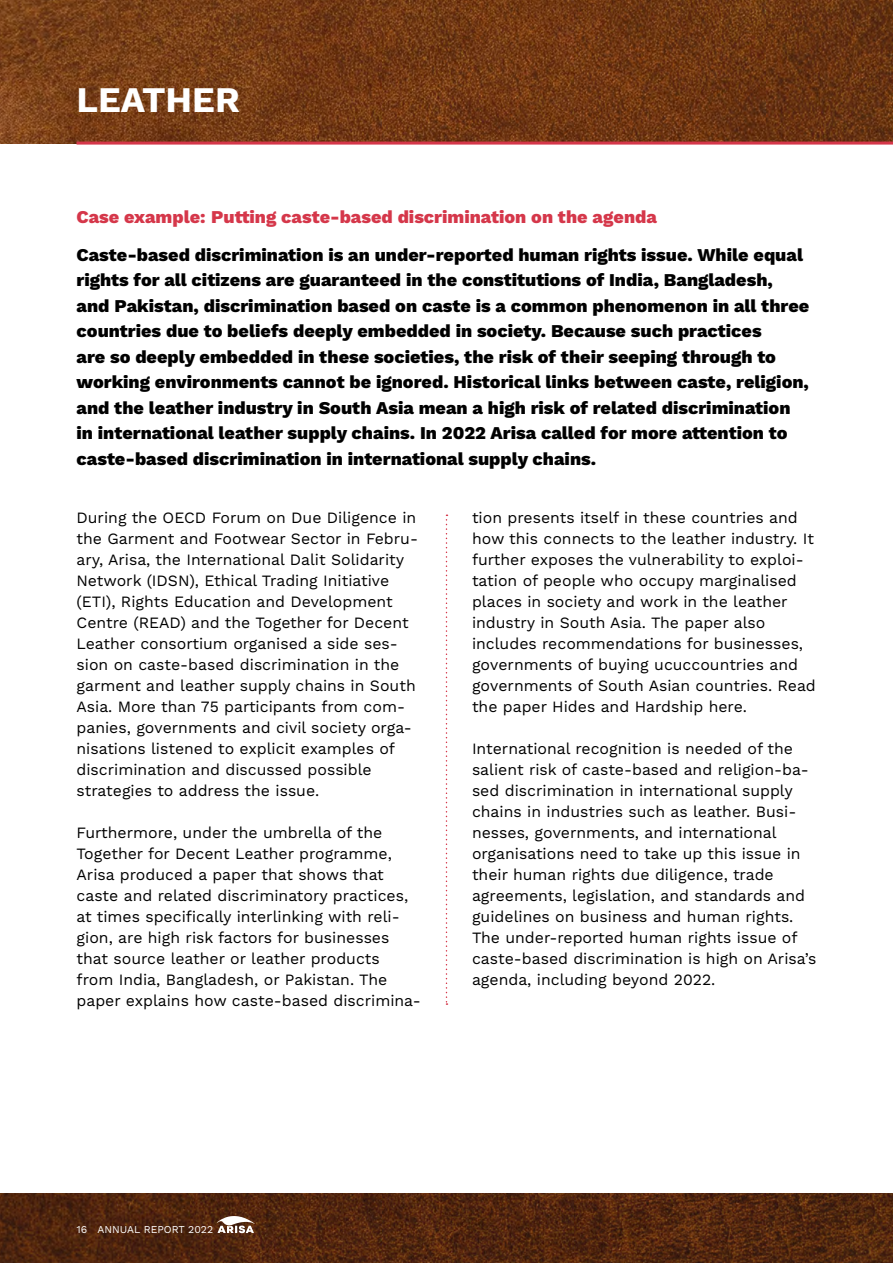
<style>
.page{position:relative;width:893px;height:1263px;background:#fff}
.page>*{position:absolute;margin:0;border:0;box-sizing:border-box;transform-origin:0 0}
.t1{font:700 36px "Work Sans";color:#fff}
.t2{font:800 18px/25.5px "Work Sans";color:#000}
.t3{font:800 18px "Work Sans";color:#d5374a}
.t4{font:15.75px/21px "Work Sans";color:#000}
.t5{font:10.5px "Work Sans";color:#fff}
</style>
<div class="page">
<img style="left:0;top:0;width:893px;height:144px">
<svg style="left:446px;top:514px;width:1px;height:491px"></svg>
<img style="left:0;top:1193px;width:893px;height:70px">
<hr style="left:77px;top:142px;width:816px;height:3px;background:#d5374a">
<svg style="left:217px;top:1216px;width:38px;height:17px"></svg>
<h1 class="t1" style="left:77px;top:79px;width:165px">LEATHER</h1>
<p class="t3" style="left:77px;top:207px;width:582px">Case example: Putting caste-based discrimination on the agenda</p>
<p class="t2" style="left:77px;top:243px;width:734px">Caste-based discrimination is an under-reported human rights issue. While equal rights for all citizens are guaranteed in the constitutions of India, Bangladesh, and Pakistan, discrimination based on caste is a common phenomenon in all three countries due to beliefs deeply embedded in society. Because such practices<br>are so deeply embedded in these societies, the risk of their seeping through to working environments cannot be ignored. Historical links between caste, religion, and the leather industry in South Asia mean a high risk of related discrimination in international leather supply chains. In 2022 Arisa called for more attention to caste-based discrimination in international supply chains.</p>
<p class="t4" style="left:77px;top:508px;width:343px">During the OECD Forum on Due Diligence in the Garment and Footwear Sector in Febru&shy;ary, Arisa, the International Dalit Solidarity Network (IDSN), Ethical Trading Initiative (ETI), Rights Education and Development Centre (READ) and the Together for Decent Leather consortium organised a side ses&shy;sion on caste-based discrimination in the garment and leather supply chains in South Asia. More than 75 participants from com&shy;panies, governments and civil society orga&shy;nisations listened to explicit examples of discrimination and discussed possible strategies to address the issue.</p>
<p class="t4" style="left:77px;top:823px;width:346px">Furthermore, under the umbrella of the Together for Decent Leather programme, Arisa produced a paper that shows that caste and related discriminatory practices, at times specifically interlinking with reli&shy;gion, are high risk factors for businesses that source leather or leather products<br>from India, Bangladesh, or Pakistan. The paper explains how caste-based discrimina-</p>
<p class="t4" style="left:472px;top:508px;width:345px">tion presents itself in these countries and how this connects to the leather industry. It further exposes the vulnerability to exploi&shy;tation of people who occupy marginalised places in society and work in the leather industry in South Asia. The paper also includes recommendations for businesses, governments of buying ucuccountries and governments of South Asian countries. Read the paper Hides and Hardship here.</p>
<p class="t4" style="left:472px;top:739px;width:346px">International recognition is needed of the salient risk of caste-based and religion-ba&shy;sed discrimination in international supply chains in industries such as leather. Busi&shy;nesses, governments, and international organisations need to take up this issue in their human rights due diligence, trade agreements, legislation, and standards and guidelines on business and human rights.<br>The under-reported human rights issue of caste-based discrimination is high on Arisa’s agenda, including beyond 2022.</p>
<p class="t5" style="left:77px;top:1223px;width:138px">16 ANNUAL REPORT 2022</p>
</div>
